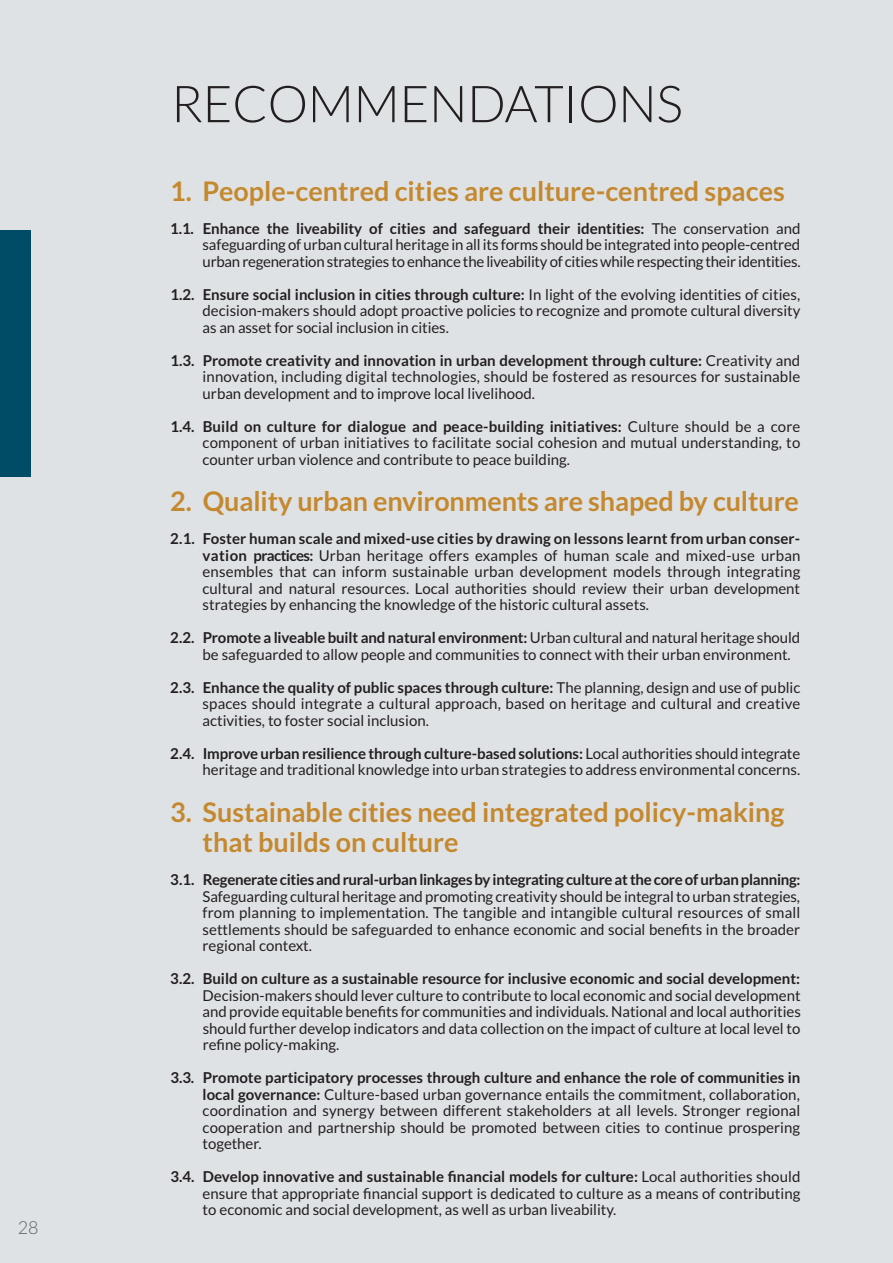
<style>
.page{position:relative;width:893px;height:1263px;background:#dfe2e5}
.page>*{position:absolute;margin:0;border:0;box-sizing:border-box;transform-origin:0 0}
.t1{font:300 51px "Lato";letter-spacing:-.01em;color:#231f20}
.t2{font:700 27px/30px "Lato";color:#c4892f}
.t3{font:300 18px "Lato";color:#5a6267}
.t4{font:15px/16.5px "Lato";color:#231f20;text-align:justify}
.t5{font:700 15px "Lato";letter-spacing:-.02em;color:#231f20}
.t6{font:700 15px "Lato";color:#231f20}
.s1{font-weight:700}
</style>
<div class="page">
<div style="left:0;top:230px;width:30px;height:247px;background:#004c67"></div>
<p class="t3" style="left:18px;top:1217px;width:22px">28</p>
<h1 class="t1" style="left:171px;top:75px;width:513px">RECOMMENDATIONS</h1>
<h2 class="t2" style="left:170px;top:177px;width:616px">1. People-centred cities are culture-centred spaces</h2>
<p class="t4" style="left:203px;top:221px;width:599px;text-indent:-32px"><span class="s1">1.1. Enhance the liveability of cities and safeguard their identities:</span> The conservation and safeguarding of urban cultural heritage in all its forms should be integrated into people-centred urban regeneration strategies to enhance the liveability of cities while respecting their identities.</p>
<p class="t4" style="left:203px;top:287px;width:599px;text-indent:-32px"><span class="s1">1.2. Ensure social inclusion in cities through culture:</span> In light of the evolving identities of cities, decision-makers should adopt proactive policies to recognize and promote cultural diversity as an asset for social inclusion in cities.</p>
<p class="t4" style="left:203px;top:353px;width:599px;text-indent:-32px"><span class="s1">1.3. Promote creativity and innovation in urban development through culture:</span> Creativity and innovation, including digital technologies, should be fostered as resources for sustainable urban development and to improve local livelihood.</p>
<p class="t4" style="left:203px;top:419px;width:599px;text-indent:-32px"><span class="s1">1.4. Build on culture for dialogue and peace-building initiatives:</span> Culture should be a core component of urban initiatives to facilitate social cohesion and mutual understanding, to counter urban violence and contribute to peace building.</p>
<h2 class="t2" style="left:170px;top:487px;width:630px">2. Quality urban environments are shaped by culture</h2>
<p class="t4" style="left:203px;top:531px;width:599px;text-indent:-32px"><span class="s1">2.1. Foster human scale and mixed-use cities by drawing on lessons learnt from urban conser&shy;vation practices:</span> Urban heritage offers examples of human scale and mixed-use urban ensembles that can inform sustainable urban development models through integrating cultural and natural resources. Local authorities should review their urban development strategies by enhancing the knowledge of the historic cultural assets.</p>
<p class="t4" style="left:203px;top:630px;width:599px;text-indent:-32px"><span class="s1">2.2. Promote a liveable built and natural environment:</span> Urban cultural and natural heritage should be safeguarded to allow people and communities to connect with their urban environment.</p>
<p class="t4" style="left:203px;top:680px;width:599px;text-indent:-32px"><span class="s1">2.3. Enhance the quality of public spaces through culture:</span> The planning, design and use of public spaces should integrate a cultural approach, based on heritage and cultural and creative activities, to foster social inclusion.</p>
<p class="t4" style="left:170px;top:746px;width:631px;text-align:right"><span class="s1">2.4. Improve urban resilience through culture-based solutions:</span> Local authorities should integrate heritage and traditional knowledge into urban strategies to address environmental concerns.</p>
<h2 class="t2" style="left:203px;top:798px;width:583px;text-indent:-32px">3. Sustainable cities need integrated policy-making that builds on culture</h2>
<p class="t5" style="left:170px;top:871px;width:631px">3.1. Regenerate cities and rural-urban linkages by integrating culture at the core of urban planning:</p>
<p class="t4" style="left:203px;top:888px;width:599px">Safeguarding cultural heritage and promoting creativity should be integral to urban strategies, from planning to implementation. The tangible and intangible cultural resources of small settlements should be safeguarded to enhance economic and social benefits in the broader regional context.</p>
<p class="t6" style="left:170px;top:970px;width:631px">3.2. Build on culture as a sustainable resource for inclusive economic and social development:</p>
<p class="t4" style="left:203px;top:987px;width:600px">Decision-makers should lever culture to contribute to local economic and social development and provide equitable benefits for communities and individuals. National and local authorities should further develop indicators and data collection on the impact of culture at local level to refine policy-making.</p>
<p class="t4" style="left:203px;top:1070px;width:599px;text-indent:-32px"><span class="s1">3.3. Promote participatory processes through culture and enhance the role of communities in local governance:</span> Culture-based urban governance entails the commitment, collaboration, coordination and synergy between different stakeholders at all levels. Stronger regional cooperation and partnership should be promoted between cities to continue prospering together.</p>
<p class="t4" style="left:203px;top:1169px;width:599px;text-indent:-32px"><span class="s1">3.4. Develop innovative and sustainable financial models for culture:</span> Local authorities should ensure that appropriate financial support is dedicated to culture as a means of contributing to economic and social development, as well as urban liveability.</p>
</div>
